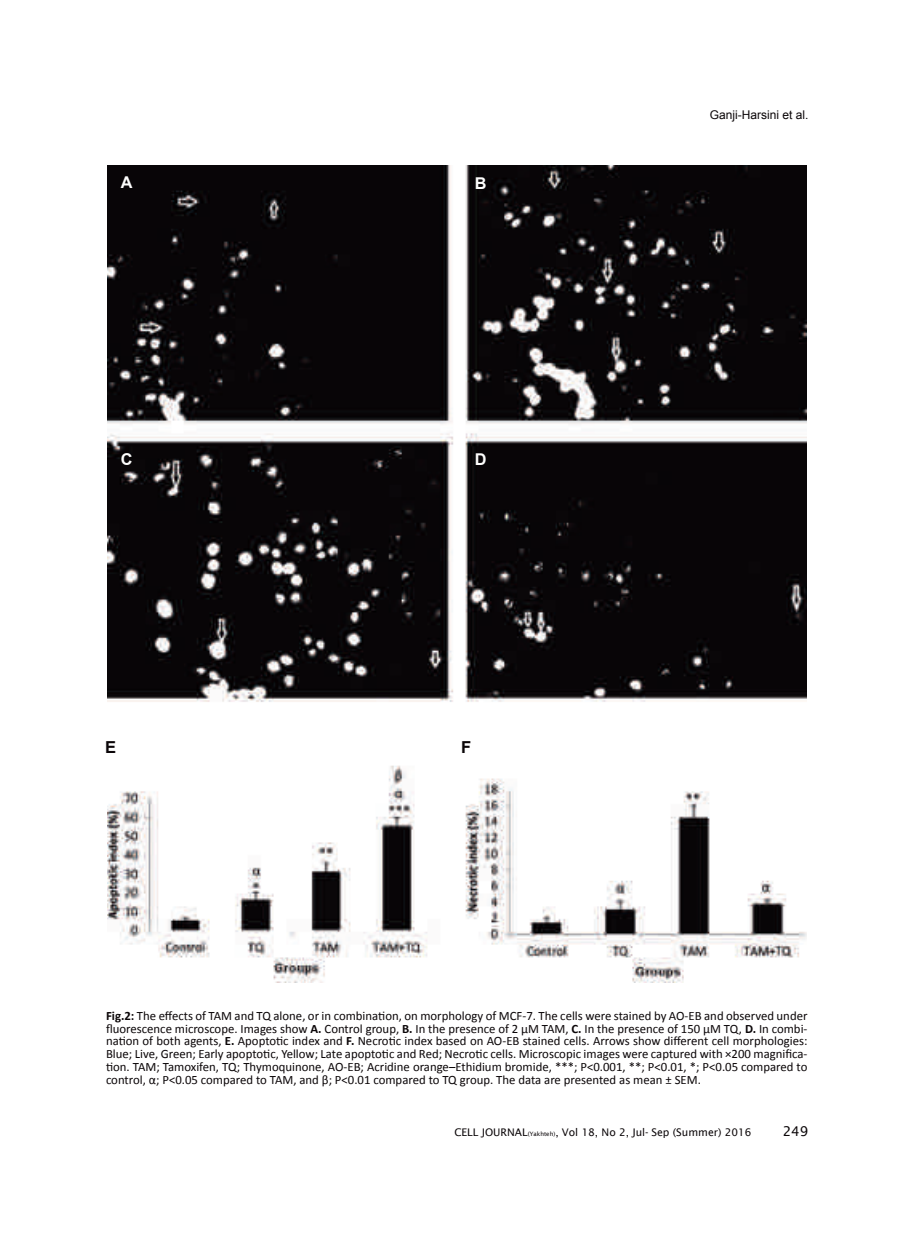
<style>
.page{position:relative;width:915px;height:1255px;background:#fff}
.page>*{position:absolute;margin:0;border:0;box-sizing:border-box;transform-origin:0 0}
.t1{font:700 16.5px "Arial";color:#0b0608}
.t2{font:700 16.2px "Arial";color:#fefefd}
.t3{font:13.5px "Lucida Sans";color:#0b0608}
.t4{font:12.75px/12.8px "Calibri";color:#0b0608;text-align:justify}
.t5{font:12px "Arial";color:#0b0608}
.t6{font:10.5px "Lucida Sans";color:#0b0608}
.s1{font-weight:700}
.s2{font-size:6px}
</style>
<div class="page">
<img style="left:107px;top:166px;width:698px;height:816px">
<p class="t5" style="left:709px;top:108px;width:100px">Ganji-Harsini et al.</p>
<p class="t2" style="left:121px;top:174px;width:13px">A</p>
<p class="t2" style="left:474px;top:174px;width:13px">B</p>
<p class="t2" style="left:121px;top:450px;width:13px">C</p>
<p class="t2" style="left:474px;top:450px;width:13px">D</p>
<p class="t1" style="left:105px;top:737px;width:13px">E</p>
<p class="t1" style="left:461px;top:738px;width:12px">F</p>
<p class="t4" style="left:106px;top:1010px;width:702px"><span class="s1">Fig.2:</span> The effects of TAM and TQ alone, or in combination, on morphology of MCF-7. The cells were stained by AO-EB and observed under fluorescence microscope. Images show <span class="s1">A.</span> Control group, <span class="s1">B.</span> In the presence of 2 µM TAM, <span class="s1">C.</span> In the presence of 150 μM TQ, <span class="s1">D.</span> In combi&shy;nation of both agents, <span class="s1">E.</span> Apoptotic index and <span class="s1">F.</span> Necrotic index based on AO-EB stained cells. Arrows show different cell morphologies:<br>Blue; Live, Green; Early apoptotic, Yellow; Late apoptotic and Red; Necrotic cells. Microscopic images were captured with ×200 magnifica&shy;tion. TAM; Tamoxifen, TQ; Thymoquinone, AO-EB; Acridine orange–Ethidium bromide, ***; P&lt;0.001, **; P&lt;0.01, *; P&lt;0.05 compared to control, α; P&lt;0.05 compared to TAM, and β; P&lt;0.01 compared to TQ group. The data are presented as mean ± SEM.</p>
<p class="t6" style="left:454px;top:1125px;width:298px">CELL JOURNAL<span class="s2">(Yakhteh)</span>, Vol 18, No 2, Jul- Sep (Summer) 2016</p>
<p class="t3" style="left:782px;top:1122px;width:27px">249</p>
</div>
